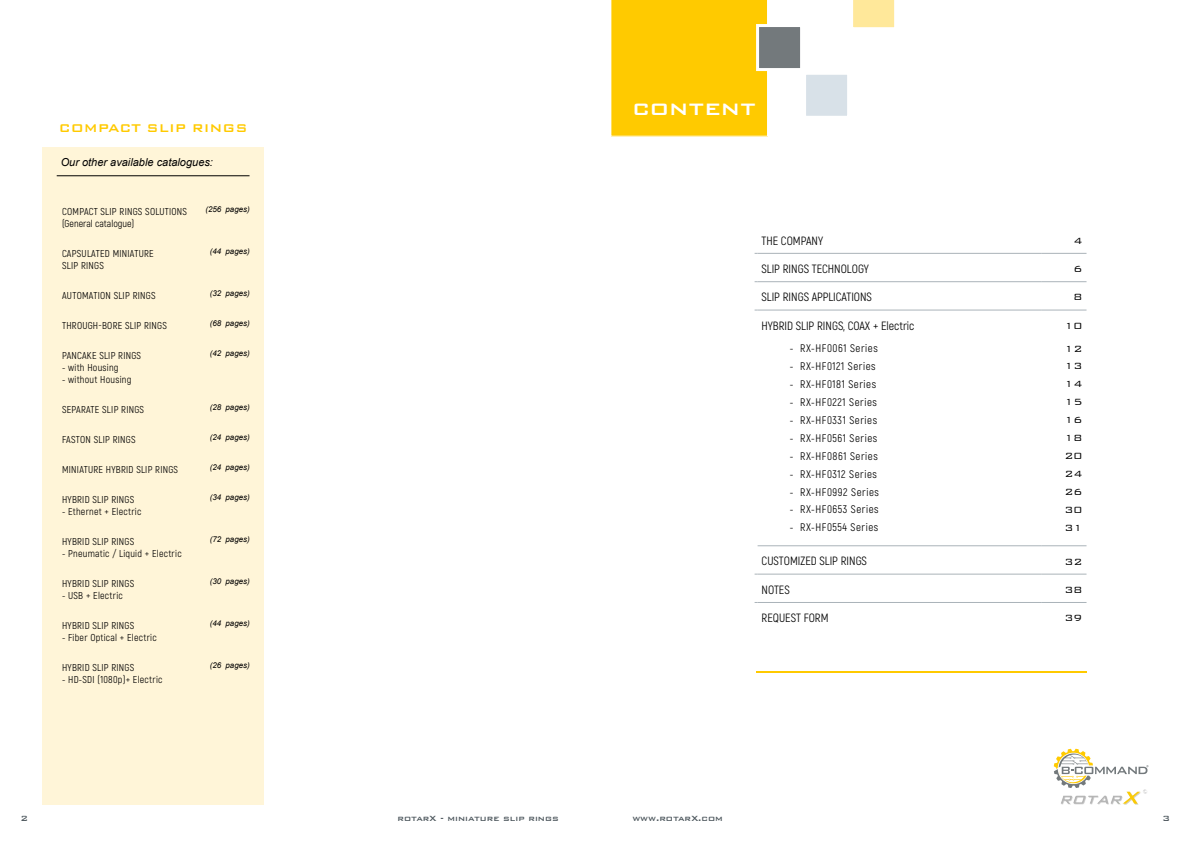
<style>
.page{position:relative;width:1191px;height:842px;background:#fff}
.page>*{position:absolute;margin:0;border:0;box-sizing:border-box;transform-origin:0 0}
.t1{font:500 27px "Bank Gothic BT";color:#fff}
.t2{font:500 15px "Bank Gothic BT";color:#ffca00}
.t3{font:12px "Akrobat";color:#000}
.t4{font:300 12px "Bank Gothic BT";color:#000}
.t5{font:11px "Akrobat";letter-spacing:.05em;color:#000}
.t6{font:italic 11px "Arial";color:#000}
.t7{font:10px/12px "Akrobat";letter-spacing:.025em;color:#000}
.t8{font:500 10px "Bank Gothic BT";color:#4c565c}
.t9{font:italic 8px "Arial";color:#000}
</style>
<div class="page">
<svg style="left:853px;top:0;width:42px;height:28px"></svg>
<div style="left:611px;top:0;width:157px;height:137px;background:#ffca00"></div>
<div style="left:756px;top:24px;width:47px;height:47px;background:#73797c;border:3px solid #fff"></div>
<div style="left:803px;top:72px;width:47px;height:47px;background:#d8e1e8;border:3px solid #fff"></div>
<img style="left:1061px;top:789px;width:86px;height:16px">
<hr style="left:756px;top:672px;width:330px;height:1px;background:#ffca00">
<hr style="left:757px;top:253px;width:284px;height:1px;background:#aab3b9">
<hr style="left:1041px;top:253px;width:45px;height:1px;background:#aab3b9">
<hr style="left:757px;top:281px;width:284px;height:1px;background:#aab3b9">
<hr style="left:1041px;top:281px;width:45px;height:1px;background:#aab3b9">
<hr style="left:757px;top:310px;width:284px;height:1px;background:#aab3b9">
<hr style="left:1041px;top:310px;width:45px;height:1px;background:#aab3b9">
<hr style="left:757px;top:574px;width:284px;height:1px;background:#aab3b9">
<hr style="left:1041px;top:574px;width:45px;height:1px;background:#aab3b9">
<hr style="left:757px;top:602px;width:284px;height:1px;background:#aab3b9">
<hr style="left:1041px;top:602px;width:45px;height:1px;background:#aab3b9">
<hr style="left:757px;top:545px;width:284px;height:1px;background:#aab3b9">
<hr style="left:1041px;top:545px;width:45px;height:1px;background:#aab3b9">
<div style="left:43px;top:147px;width:221px;height:658px;background:#fff5d8"></div>
<hr style="left:57px;top:176px;width:192px;height:1px;background:#000">
<svg style="left:1053px;top:749px;width:95px;height:39px"></svg>
<h2 class="t2" style="left:59px;top:120px;width:190px">COMPACT SLIP RINGS</h2>
<p class="t6" style="left:61px;top:155px;width:154px">Our other available catalogues:</p>
<p class="t7" style="left:62px;top:205px;width:126px">COMPACT SLIP RINGS SOLUTIONS (General catalogue)</p>
<p class="t9" style="left:205px;top:204px;width:46px">(256 pages)</p>
<p class="t7" style="left:62px;top:247px;width:93px">CAPSULATED MINIATURE<br>SLIP RINGS</p>
<p class="t9" style="left:210px;top:246px;width:42px">(44 pages)</p>
<p class="t7" style="left:62px;top:289px;width:95px">AUTOMATION SLIP RINGS</p>
<p class="t9" style="left:210px;top:288px;width:42px">(32 pages)</p>
<p class="t7" style="left:62px;top:319px;width:106px">THROUGH-BORE SLIP RINGS</p>
<p class="t9" style="left:210px;top:318px;width:42px">(68 pages)</p>
<p class="t7" style="left:62px;top:349px;width:81px">PANCAKE SLIP RINGS</p>
<p class="t7" style="left:62px;top:361px;width:58px">- with Housing</p>
<p class="t7" style="left:62px;top:373px;width:71px">- without Housing</p>
<p class="t9" style="left:210px;top:348px;width:42px">(42 pages)</p>
<p class="t7" style="left:62px;top:403px;width:83px">SEPARATE SLIP RINGS</p>
<p class="t9" style="left:210px;top:402px;width:42px">(28 pages)</p>
<p class="t7" style="left:62px;top:433px;width:75px">FASTON SLIP RINGS</p>
<p class="t9" style="left:210px;top:432px;width:42px">(24 pages)</p>
<p class="t7" style="left:62px;top:463px;width:117px">MINIATURE HYBRID SLIP RINGS</p>
<p class="t9" style="left:210px;top:462px;width:42px">(24 pages)</p>
<p class="t7" style="left:62px;top:493px;width:74px">HYBRID SLIP RINGS</p>
<p class="t7" style="left:62px;top:505px;width:81px">- Ethernet + Electric</p>
<p class="t9" style="left:210px;top:492px;width:42px">(34 pages)</p>
<p class="t7" style="left:62px;top:535px;width:74px">HYBRID SLIP RINGS</p>
<p class="t7" style="left:62px;top:547px;width:121px">- Pneumatic / Liquid + Electric</p>
<p class="t9" style="left:210px;top:534px;width:42px">(72 pages)</p>
<p class="t7" style="left:62px;top:577px;width:74px">HYBRID SLIP RINGS</p>
<p class="t7" style="left:62px;top:589px;width:62px">- USB + Electric</p>
<p class="t9" style="left:210px;top:576px;width:42px">(30 pages)</p>
<p class="t7" style="left:62px;top:619px;width:74px">HYBRID SLIP RINGS</p>
<p class="t7" style="left:62px;top:631px;width:96px">- Fiber Optical + Electric</p>
<p class="t9" style="left:210px;top:618px;width:42px">(44 pages)</p>
<p class="t7" style="left:62px;top:662px;width:74px">HYBRID SLIP RINGS</p>
<p class="t7" style="left:62px;top:674px;width:102px">- HD-SDI (1080p)+ Electric</p>
<p class="t9" style="left:210px;top:660px;width:42px">(26 pages)</p>
<h1 class="t1" style="left:632px;top:93px;width:125px">content</h1>
<p class="t3" style="left:761px;top:233px;width:63px">THE COMPANY</p>
<p class="t4" style="left:1073px;top:234px;width:10px">4</p>
<p class="t3" style="left:761px;top:262px;width:109px">SLIP RINGS TECHNOLOGY</p>
<p class="t4" style="left:1073px;top:262px;width:10px">6</p>
<p class="t3" style="left:761px;top:290px;width:112px">SLIP RINGS APPLICATIONS</p>
<p class="t4" style="left:1073px;top:291px;width:10px">8</p>
<p class="t3" style="left:761px;top:318px;width:154px">HYBRID SLIP RINGS, COAX + Electric</p>
<p class="t4" style="left:1064px;top:319px;width:19px">10</p>
<p class="t5" style="left:790px;top:342px;width:89px">- RX-HF0061 Series</p>
<p class="t4" style="left:1064px;top:342px;width:19px">12</p>
<p class="t5" style="left:790px;top:360px;width:87px">- RX-HF0121 Series</p>
<p class="t4" style="left:1064px;top:360px;width:19px">13</p>
<p class="t5" style="left:790px;top:378px;width:88px">- RX-HF0181 Series</p>
<p class="t4" style="left:1064px;top:378px;width:19px">14</p>
<p class="t5" style="left:790px;top:396px;width:89px">- RX-HF0221 Series</p>
<p class="t4" style="left:1064px;top:395px;width:19px">15</p>
<p class="t5" style="left:790px;top:413px;width:89px">- RX-HF0331 Series</p>
<p class="t4" style="left:1064px;top:413px;width:19px">16</p>
<p class="t5" style="left:790px;top:431px;width:89px">- RX-HF0561 Series</p>
<p class="t4" style="left:1064px;top:431px;width:19px">18</p>
<p class="t5" style="left:790px;top:449px;width:89px">- RX-HF0861 Series</p>
<p class="t4" style="left:1064px;top:449px;width:19px">20</p>
<p class="t5" style="left:790px;top:467px;width:89px">- RX-HF0312 Series</p>
<p class="t4" style="left:1064px;top:467px;width:19px">24</p>
<p class="t5" style="left:790px;top:485px;width:91px">- RX-HF0992 Series</p>
<p class="t4" style="left:1064px;top:485px;width:19px">26</p>
<p class="t5" style="left:790px;top:503px;width:90px">- RX-HF0653 Series</p>
<p class="t4" style="left:1064px;top:503px;width:19px">30</p>
<p class="t5" style="left:790px;top:521px;width:90px">- RX-HF0554 Series</p>
<p class="t4" style="left:1064px;top:521px;width:19px">31</p>
<p class="t3" style="left:761px;top:554px;width:107px">CUSTOMIZED SLIP RINGS</p>
<p class="t4" style="left:1064px;top:555px;width:19px">32</p>
<p class="t3" style="left:761px;top:582px;width:30px">NOTES</p>
<p class="t4" style="left:1064px;top:583px;width:19px">38</p>
<p class="t3" style="left:761px;top:611px;width:68px">REQUEST FORM</p>
<p class="t4" style="left:1064px;top:611px;width:19px">39</p>
<p class="t8" style="left:21px;top:813px;width:9px">2</p>
<p class="t8" style="left:397px;top:812px;width:163px">rotarX - miniature slip rings</p>
<p class="t8" style="left:632px;top:812px;width:92px">www.rotarX.com</p>
<p class="t8" style="left:1162px;top:813px;width:9px">3</p>
</div>
